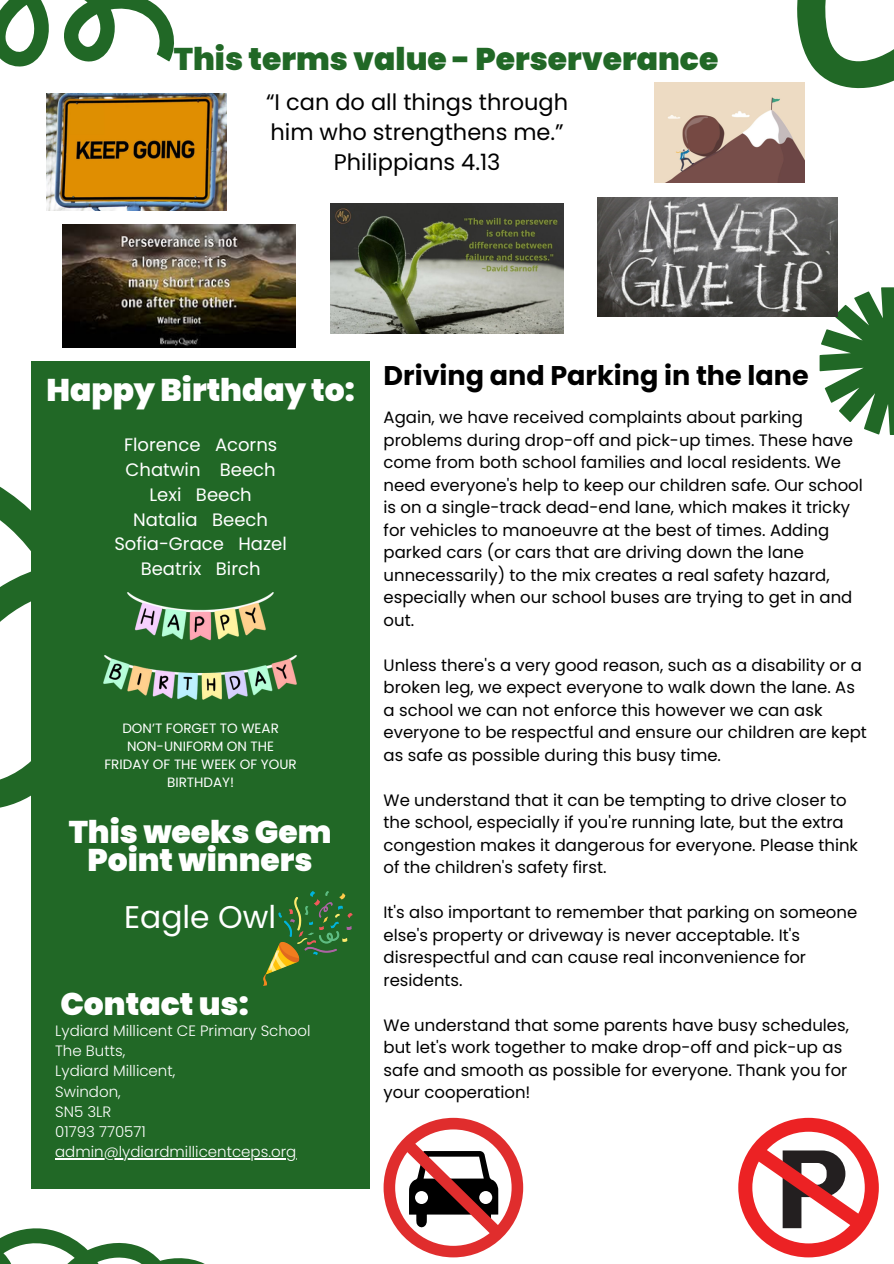
<style>
.page{position:relative;width:894px;height:1264px;background:#fff}
.page>*{position:absolute;margin:0;border:0;box-sizing:border-box;transform-origin:0 0}
.t1{font:900 31.35px/28.2px "Poppins";color:#fff;text-align:center}
.t2{font:900 31.35px "Poppins";color:#216826}
.t3{font:31.35px "Poppins";color:#fff}
.t4{font:700 27px "Poppins";color:#000}
.t5{font:22.5px/30.3px "Poppins";color:#000;text-align:center}
.t6{font:18px/24.8px "Poppins";color:#fff;text-align:center}
.t7{font:16.5px/22.5px "Poppins";color:#000}
.t8{font:300 15px "Poppins";color:#fff}
.t9{font:13.5px/18px "Poppins";color:#fff;text-align:center}
</style>
<div class="page">
<svg style="left:0;top:486px;width:31px;height:322px"></svg>
<svg style="left:819px;top:287px;width:74px;height:148px"></svg>
<div style="left:31px;top:361px;width:339px;height:827px;background:#216826"></div>
<svg style="left:0;top:1228px;width:203px;height:35px"></svg>
<svg style="left:0;top:0;width:174px;height:67px"></svg>
<svg style="left:717px;top:0;width:176px;height:89px"></svg>
<img style="left:264px;top:891px;width:89px;height:94px">
<img style="left:46px;top:93px;width:180px;height:117px">
<img style="left:654px;top:83px;width:149px;height:100px">
<img style="left:597px;top:197px;width:240px;height:119px">
<img style="left:62px;top:224px;width:233px;height:123px">
<img style="left:103px;top:593px;width:193px;height:106px">
<img style="left:330px;top:203px;width:233px;height:130px">
<svg style="left:383px;top:1117px;width:140px;height:140px"></svg>
<svg style="left:738px;top:1117px;width:140px;height:140px"></svg>
<hr style="left:55px;top:1158px;width:241px;height:1px;background:#fff">
<p class="t2" style="left:174px;top:37px;width:546px">This terms value - Perserverance</p>
<p class="t5" style="left:266px;top:87px;width:303px">“I can do all things through him who strengthens me.”<br>Philippians 4.13</p>
<h6 class="t1" style="left:46px;top:376px;width:310px">Happy Birthday to:</h6>
<p class="t6" style="left:114px;top:433px;width:174px">Florence Acorns<br>Chatwin Beech<br>Lexi Beech<br>Natalia Beech<br>Sofia-Grace Hazel<br>Beatrix Birch</p>
<p class="t9" style="left:122px;top:719px;width:158px">DON’T FORGET TO WEAR<br>NON-UNIFORM ON THE</p>
<p class="t9" style="left:104px;top:755px;width:194px">FRIDAY OF THE WEEK OF YOUR<br>BIRTHDAY!</p>
<p class="t1" style="left:69px;top:818px;width:264px">This weeks Gem<br>Point winners</p>
<p class="t3" style="left:124px;top:894px;width:153px">Eagle Owl</p>
<p class="t1" style="left:60px;top:989px;width:190px">Contact us:</p>
<p class="t8" style="left:55px;top:1019px;width:257px">Lydiard Millicent CE Primary School</p>
<p class="t8" style="left:55px;top:1040px;width:72px">The Butts,</p>
<p class="t8" style="left:55px;top:1060px;width:122px">Lydiard Millicent,</p>
<p class="t8" style="left:55px;top:1080px;width:67px">Swindon,</p>
<p class="t8" style="left:55px;top:1100px;width:58px">SN5 3LR</p>
<h1 class="t8" style="left:55px;top:1121px;width:92px">01793 770571</h1>
<h5 class="t8" style="left:55px;top:1141px;width:242px">admin@lydiardmillicentceps.org</h5>
<p class="t4" style="left:383px;top:357px;width:426px">Driving and Parking in the lane</p>
<p class="t7" style="left:383px;top:406px;width:480px">Again, we have received complaints about parking problems during drop-off and pick-up times. These have come from both school families and local residents. We need everyone's help to keep our children safe. Our school is on a single-track dead-end lane, which makes it tricky for vehicles to manoeuvre at the best of times. Adding parked cars (or cars that are driving down the lane unnecessarily) to the mix creates a real safety hazard, especially when our school buses are trying to get in and out.</p>
<h1 class="t7" style="left:383px;top:653px;width:484px">Unless there's a very good reason, such as a disability or a broken leg, we expect everyone to walk down the lane. As a school we can not enforce this however we can ask everyone to be respectful and ensure our children are kept as safe as possible during this busy time.</h1>
<p class="t7" style="left:383px;top:788px;width:476px">We understand that it can be tempting to drive closer to the school, especially if you're running late, but the extra congestion makes it dangerous for everyone. Please think of the children's safety first.</p>
<h4 class="t7" style="left:383px;top:901px;width:475px">It's also important to remember that parking on someone else's property or driveway is never acceptable. It's disrespectful and can cause real inconvenience for residents.</h4>
<p class="t7" style="left:383px;top:1013px;width:467px">We understand that some parents have busy schedules, but let's work together to make drop-off and pick-up as safe and smooth as possible for everyone. Thank you for your cooperation!</p>
</div>
